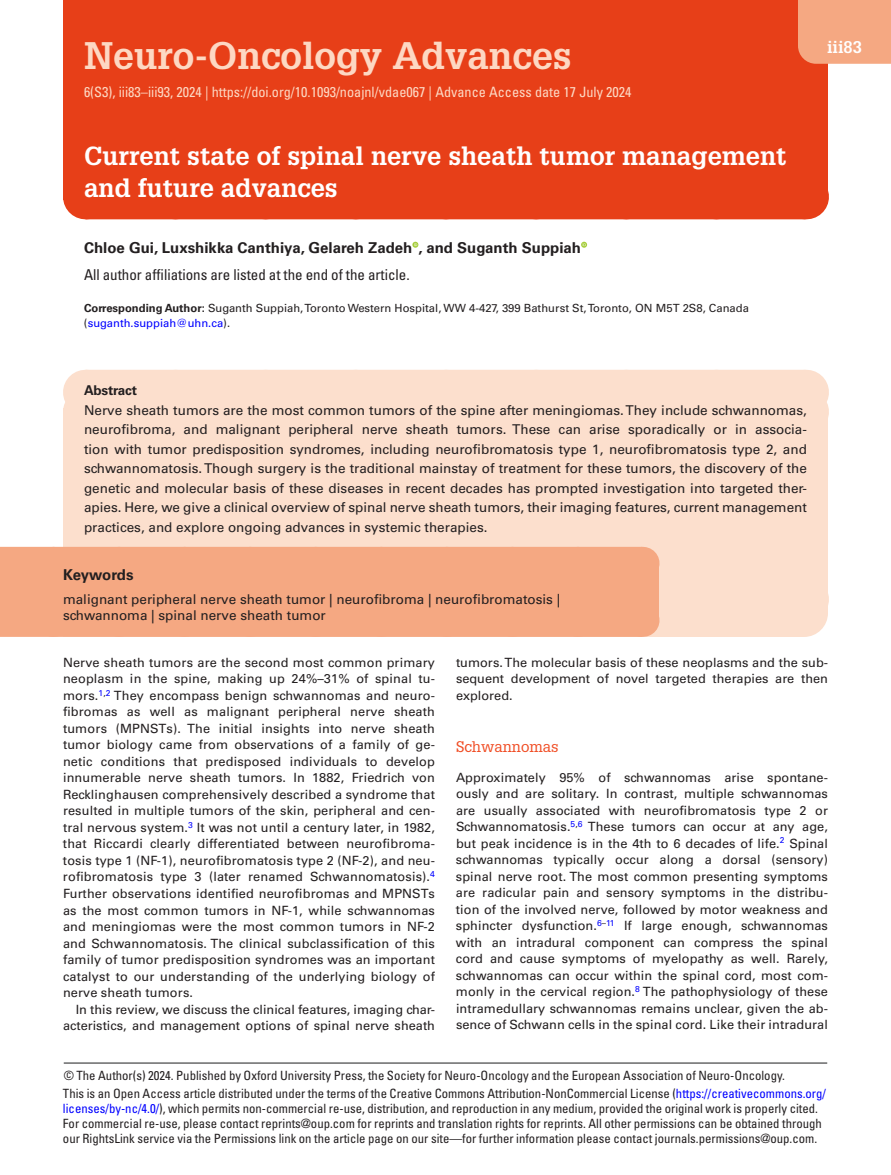
<style>
.page{position:relative;width:891px;height:1175px;background:#fff}
.page>*{position:absolute;margin:0;border:0;box-sizing:border-box;transform-origin:0 0}
.t1{font:700 37.5px "Glypha LT Std";color:#fdd8c3}
.Article_Title{font:700 25.5px/31.5px "Glypha LT Std";color:#fff}
.t2{font:700 16.5px "Glypha LT Std";color:#fff}
.Authors{font:700 15px "Univers LT Std";color:#231f20}
.Aff_Text{font:condensed 15px "Univers LT Std";color:#231f20}
.HeadB{font:15px "Glypha LT Std";color:#f04b22}
.Keywords_Title{font:700 15px "Univers LT Std";letter-spacing:-.015em;color:#231f20}
.t3{font:condensed 14.25px "Univers LT Std";color:#fdd8c3}
.Abstract{font:13.5px/19.5px "Univers LT Std";color:#231f20;text-align:justify}
.Keywords{font:13.5px/16.5px "Univers LT Std";color:#231f20}
.Abstract_Title{font:700 13.5px "Univers LT Std";letter-spacing:-.015em;color:#231f20}
.Text{font:12.75px/16.5px "Univers LT Std";letter-spacing:.01em;color:#231f20;text-align:justify}
.License{font:condensed 12.75px/15px "Univers LT Std";color:#231f20}
.TextInd{font:12.75px/16.5px "Univers LT Std";color:#231f20;text-align:right}
.BIR_CopyrightLine{font:condensed 12.75px "Univers LT Std";color:#231f20}
.FM_Correspondence{font:11.25px/15px "Univers LT Std";color:#231f20}
.s1{font-weight:700}
.s2{color:#00f}
</style>
<div class="page">
<div style="left:63px;top:0;width:765px;height:166px;background:#e73f18"></div>
<div style="left:798px;top:0;width:93px;height:64px;background:#f5a882"></div>
<svg style="left:412px;top:242px;width:6px;height:6px"></svg>
<svg style="left:581px;top:242px;width:6px;height:6px"></svg>
<div style="left:86px;top:370px;width:720px;height:45px;background:#fcdfcd"></div>
<hr style="left:806px;top:370px;width:1px;height:45px;background:#fcdfcd">
<div style="left:63px;top:408px;width:765px;height:229px;background:#fcdfcd"></div>
<div style="left:86px;top:389px;width:720px;height:45px;background:#fcdfcd"></div>
<hr style="left:806px;top:389px;width:1px;height:45px;background:#fcdfcd">
<div style="left:86px;top:577px;width:720px;height:45px;background:#fcdfcd"></div>
<hr style="left:806px;top:577px;width:1px;height:45px;background:#fcdfcd">
<div style="left:0;top:547px;width:642px;height:33px;background:#f5a882"></div>
<div style="left:0;top:580px;width:659px;height:41px;background:#f5a882"></div>
<div style="left:0;top:604px;width:642px;height:33px;background:#f5a882"></div>
<svg style="left:58px;top:547px;width:676px;height:90px"></svg>
<hr style="left:642px;top:604px;width:1px;height:33px;background:#f5a882">
<div style="left:63px;top:166px;width:765px;height:53px;background:#e73f18"></div>
<hr style="left:86px;top:174px;width:1px;height:45px;background:#e73f18">
<hr style="left:806px;top:174px;width:1px;height:45px;background:#e73f18">
<hr style="left:64px;top:1062px;width:763px;height:1px;background:#1d1e1f">
<h1 class="t1" style="left:84px;top:32px;width:489px">Neuro-Oncology Advances</h1>
<p class="t3" style="left:84px;top:83px;width:549px">6(S3), iii83–iii93, 2024 | https://doi.org/10.1093/noajnl/vdae067 | Advance Access date 17 July 2024</p>
<p class="Article_Title" style="left:84px;top:140px;width:704px">Current state of spinal nerve sheath tumor management and future advances</p>
<p class="Authors" style="left:84px;top:239px;width:499px">Chloe Gui, Luxshikka Canthiya, Gelareh Zadeh , and Suganth Suppiah</p>
<p class="Aff_Text" style="left:84px;top:265px;width:327px">All author affiliations are listed at the end of the article.</p>
<p class="FM_Correspondence" style="left:84px;top:300px;width:666px"><span class="s1">Corresponding Author:</span> Suganth Suppiah, Toronto Western Hospital, WW 4-427, 399 Bathurst St, Toronto, ON M5T 2S8, Canada (<span class="s2">suganth.suppiah@uhn.ca</span>).</p>
<p class="t2" style="left:827px;top:37px;width:36px">iii83</p>
<p class="Abstract_Title" style="left:84px;top:382px;width:55px">Abstract</p>
<p class="Abstract" style="left:84px;top:400px;width:725px">Nerve sheath tumors are the most common tumors of the spine after meningiomas. They include schwannomas, neurofibroma, and malignant peripheral nerve sheath tumors. These can arise sporadically or in associa&shy;tion with tumor predisposition syndromes, including neurofibromatosis type 1, neurofibromatosis type 2, and schwannomatosis. Though surgery is the traditional mainstay of treatment for these tumors, the discovery of the genetic and molecular basis of these diseases in recent decades has prompted investigation into targeted ther&shy;apies. Here, we give a clinical overview of spinal nerve sheath tumors, their imaging features, current management practices, and explore ongoing advances in systemic therapies.</p>
<p class="Keywords_Title" style="left:63px;top:566px;width:72px">Keywords</p>
<p class="Keywords" style="left:63px;top:591px;width:499px">malignant peripheral nerve sheath tumor | neurofibroma | neurofibromatosis | schwannoma | spinal nerve sheath tumor</p>
<p class="Text" style="left:63px;top:654px;width:374px">Nerve sheath tumors are the second most common primary neoplasm in the spine, making up 24%–31% of spinal tu&shy;mors.<sup>1</sup><sup>,</sup><sup>2</sup> They encompass benign schwannomas and neuro&shy;fibromas as well as malignant peripheral nerve sheath tumors (MPNSTs). The initial insights into nerve sheath tumor biology came from observations of a family of ge&shy;netic conditions that predisposed individuals to develop innumerable nerve sheath tumors. In 1882, Friedrich von Recklinghausen comprehensively described a syndrome that resulted in multiple tumors of the skin, peripheral and cen&shy;tral nervous system.<sup>3</sup> It was not until a century later, in 1982, that Riccardi clearly differentiated between neurofibroma&shy;tosis type 1 (NF-1), neurofibromatosis type 2 (NF-2), and neu&shy;rofibromatosis type 3 (later renamed Schwannomatosis).<sup>4<br></sup>Further observations identified neurofibromas and MPNSTs as the most common tumors in NF-1, while schwannomas and meningiomas were the most common tumors in NF-2 and Schwannomatosis. The clinical subclassification of this family of tumor predisposition syndromes was an important catalyst to our understanding of the underlying biology of nerve sheath tumors.</p>
<p class="TextInd" style="left:63px;top:1000px;width:374px">In this review, we discuss the clinical features, imaging char&shy;acteristics, and management options of spinal nerve sheath</p>
<p class="TextInd" style="left:456px;top:654px;width:374px;text-align:justify">tumors. The molecular basis of these neoplasms and the sub&shy;sequent development of novel targeted therapies are then explored.</p>
<p class="HeadB" style="left:456px;top:738px;width:104px">Schwannomas</p>
<p class="Text" style="left:456px;top:769px;width:374px">Approximately 95% of schwannomas arise spontane&shy;ously and are solitary. In contrast, multiple schwannomas are usually associated with neurofibromatosis type 2 or Schwannomatosis.<sup>5</sup><sup>,</sup><sup>6</sup> These tumors can occur at any age, but peak incidence is in the 4th to 6 decades of life.<sup>2</sup> Spinal schwannomas typically occur along a dorsal (sensory) spinal nerve root. The most common presenting symptoms are radicular pain and sensory symptoms in the distribu&shy;tion of the involved nerve, followed by motor weakness and sphincter dysfunction.<sup>6</sup><sup>–</sup><sup>11</sup> If large enough, schwannomas with an intradural component can compress the spinal cord and cause symptoms of myelopathy as well. Rarely, schwannomas can occur within the spinal cord, most com&shy;monly in the cervical region.<sup>8</sup> The pathophysiology of these intramedullary schwannomas remains unclear, given the ab&shy;sence of Schwann cells in the spinal cord. Like their intradural</p>
<p class="BIR_CopyrightLine" style="left:64px;top:1067px;width:723px">© The Author(s) 2024. Published by Oxford University Press, the Society for Neuro-Oncology and the European Association of Neuro-Oncology.</p>
<p class="License" style="left:63px;top:1085px;width:765px">This is an Open Access article distributed under the terms of the Creative Commons Attribution-NonCommercial License (<span class="s2">https://creativecommons.org/ licenses/by-nc/4.0/</span>), which permits non-commercial re-use, distribution, and reproduction in any medium, provided the original work is properly cited.<br>For commercial re-use, please contact reprints@oup.com for reprints and translation rights for reprints. All other permissions can be obtained through our RightsLink service via the Permissions link on the article page on our site—for further information please contact journals.permissions@oup.com.</p>
</div>
